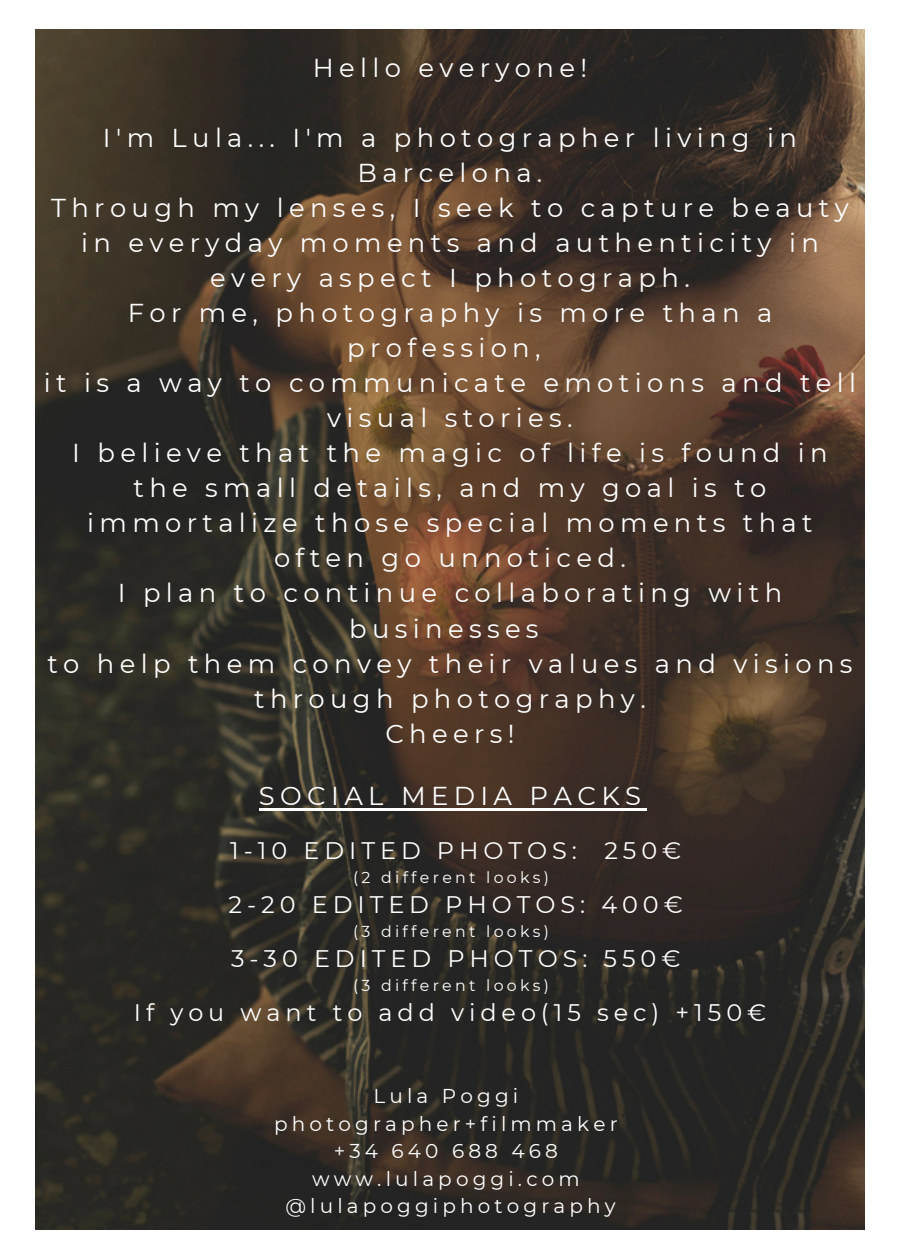
<style>
.page{position:relative;width:900px;height:1260px;background:#fff}
.page>*{position:absolute;margin:0;border:0;box-sizing:border-box;transform-origin:0 0}
.t1{font:26px/35px "Montserrat";letter-spacing:.205em;color:#fff;text-align:center}
.t2{font:24px "Montserrat";letter-spacing:.205em;color:#fff}
.t3{font:20px "Montserrat";letter-spacing:.205em;color:#fff}
.t4{font:15.75px "Montserrat";letter-spacing:.205em;color:#fff}
</style>
<div class="page">
<img style="left:36px;top:30px;width:828px;height:1200px">
<hr style="left:259px;top:808px;width:387px;height:2px;background:#fff">
<p class="t1" style="left:313px;top:50px;width:276px">Hello everyone!</p>
<p class="t1" style="left:103px;top:120px;width:696px">I'm Lula... I'm a photographer living in<br>Barcelona.</p>
<p class="t1" style="left:51px;top:190px;width:799px">Through my lenses, I seek to capture beauty in everyday moments and authenticity in every aspect I photograph.</p>
<p class="t1" style="left:128px;top:295px;width:646px">For me, photography is more than a profession,</p>
<p class="t1" style="left:44px;top:365px;width:814px">it is a way to communicate emotions and tell visual stories.</p>
<p class="t1" style="left:72px;top:435px;width:757px">I believe that the magic of life is found in the small details, and my goal is to immortalize those special moments that often go unnoticed.</p>
<p class="t1" style="left:118px;top:576px;width:666px">I plan to continue collaborating with businesses</p>
<p class="t1" style="left:47px;top:646px;width:807px">to help them convey their values and visions through photography.</p>
<p class="t1" style="left:385px;top:716px;width:131px">Cheers!</p>
<p class="t1" style="left:259px;top:778px;width:384px">SOCIAL MEDIA PACKS</p>
<p class="t2" style="left:230px;top:836px;width:453px">1-10 EDITED PHOTOS: 250€</p>
<p class="t4" style="left:353px;top:868px;width:197px">(2 different looks)</p>
<p class="t2" style="left:229px;top:890px;width:456px">2-20 EDITED PHOTOS: 400€</p>
<p class="t4" style="left:353px;top:921px;width:197px">(3 different looks)</p>
<p class="t2" style="left:231px;top:944px;width:451px">3-30 EDITED PHOTOS: 550€</p>
<p class="t4" style="left:353px;top:975px;width:197px">(3 different looks)</p>
<p class="t2" style="left:134px;top:997px;width:634px">If you want to add video(15 sec) +150€</p>
<p class="t3" style="left:374px;top:1084px;width:146px">Lula Poggi</p>
<p class="t3" style="left:274px;top:1111px;width:345px">photographer+filmmaker</p>
<p class="t3" style="left:334px;top:1139px;width:226px">+34 640 688 468</p>
<p class="t3" style="left:312px;top:1166px;width:269px">www.lulapoggi.com</p>
<p class="t3" style="left:285px;top:1194px;width:332px">@lulapoggiphotography</p>
</div>
